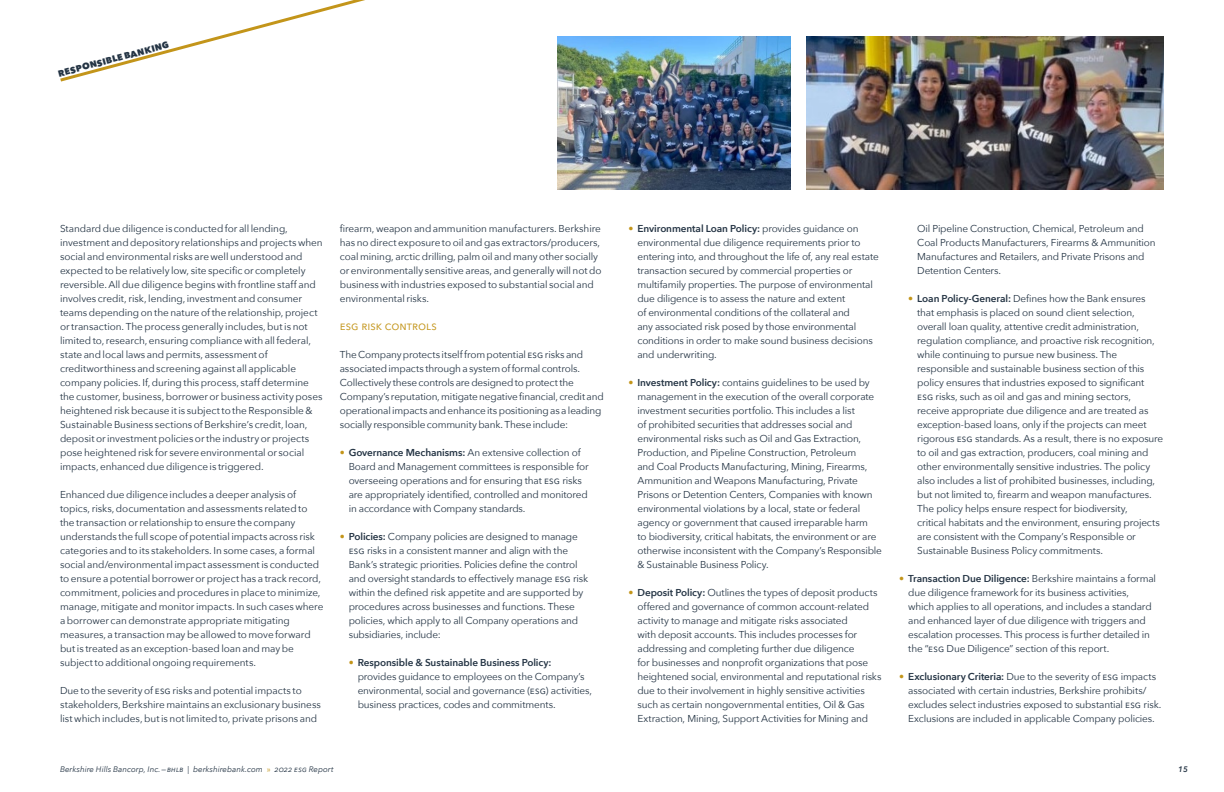
<style>
.page{position:relative;width:1224px;height:792px;background:#fff}
.page>*{position:absolute;margin:0;border:0;box-sizing:border-box;transform-origin:0 0}
.t1{font:12px "Avenir Next";color:#c3951a}
.t2{font:10px/14px "Avenir Next";letter-spacing:-.01em;color:#243444}
.t3{font:800 9px "Avenir Next";color:#243444}
.t4{font:italic 8px "Avenir Next";letter-spacing:.005em;color:#243444}
.t5{font:italic 600 8px "Avenir Next";color:#243444}
.s1{font-weight:700;color:#c3951a}
.s2{font-weight:600}
.s3{font-style:normal;color:#c3951a}
</style>
<div class="page">
<svg style="left:60px;top:0;width:305px;height:82px"></svg>
<img style="left:806px;top:36px;width:358px;height:154px">
<img style="left:557px;top:36px;width:234px;height:154px">
<p class="t3" style="left:57px;top:68px;width:116px;rotate:-15deg">RESPONSIBLE BANKING</p>
<p class="t2" style="left:60px;top:221px;width:264px">Standard due diligence is conducted for all lending, investment and depository relationships and projects when social and environmental risks are well understood and expected to be relatively low, site specific or completely reversible. All due diligence begins with frontline staff and involves credit, risk, lending, investment and consumer teams depending on the nature of the relationship, project or transaction. The process generally includes, but is not limited to, research, ensuring compliance with all federal, state and local laws and permits, assessment of creditworthiness and screening against all applicable company policies. If, during this process, staff determine the customer, business, borrower or business activity poses heightened risk because it is subject to the Responsible &amp; Sustainable Business sections of Berkshire’s credit, loan, deposit or investment policies or the industry or projects pose heightened risk for severe environmental or social impacts, enhanced due diligence is triggered.</p>
<p class="t2" style="left:60px;top:487px;width:265px">Enhanced due diligence includes a deeper analysis of topics, risks, documentation and assessments related to the transaction or relationship to ensure the company understands the full scope of potential impacts across risk categories and to its stakeholders. In some cases, a formal social and/environmental impact assessment is conducted to ensure a potential borrower or project has a track record, commitment, policies and procedures in place to minimize, manage, mitigate and monitor impacts. In such cases where a borrower can demonstrate appropriate mitigating measures, a transaction may be allowed to move forward but is treated as an exception-based loan and may be subject to additional ongoing requirements.</p>
<p class="t2" style="left:60px;top:683px;width:263px">Due to the severity of ESG risks and potential impacts to stakeholders, Berkshire maintains an exclusionary business list which includes, but is not limited to, private prisons and</p>
<p class="t2" style="left:340px;top:221px;width:263px">firearm, weapon and ammunition manufacturers. Berkshire has no direct exposure to oil and gas extractors/producers, coal mining, arctic drilling, palm oil and many other socially or environmentally sensitive areas, and generally will not do business with industries exposed to substantial social and environmental risks.</p>
<p class="t1" style="left:340px;top:316px;width:98px">ESG Risk Controls</p>
<p class="t2" style="left:340px;top:347px;width:265px">The Company protects itself from potential ESG risks and associated impacts through a system of formal controls.<br>Collectively these controls are designed to protect the Company’s reputation, mitigate negative financial, credit and operational impacts and enhance its positioning as a leading socially responsible community bank. These include:</p>
<p class="t2" style="left:349px;top:445px;width:241px;text-indent:-9px"><span class="s1">•</span> <span class="s2">Governance Mechanisms:</span> An extensive collection of Board and Management committees is responsible for overseeing operations and for ensuring that ESG risks are appropriately identified, controlled and monitored in accordance with Company standards.</p>
<p class="t2" style="left:349px;top:529px;width:241px;text-indent:-9px"><span class="s1">•</span> <span class="s2">Policies:</span> Company policies are designed to manage ESG risks in a consistent manner and align with the Bank’s strategic priorities. Policies define the control and oversight standards to effectively manage ESG risk within the defined risk appetite and are supported by procedures across businesses and functions. These policies, which apply to all Company operations and subsidiaries, include:</p>
<p class="t2" style="left:358px;top:655px;width:236px;text-indent:-9px"><span class="s1">•</span> <span class="s2">Responsible &amp; Sustainable Business Policy: </span>provides guidance to employees on the Company’s environmental, social and governance (ESG) activities, business practices, codes and commitments.</p>
<p class="t2" style="left:638px;top:221px;width:243px;text-indent:-9px"><span class="s1">•</span> <span class="s2">Environmental Loan Policy:</span> provides guidance on environmental due diligence requirements prior to entering into, and throughout the life of, any real estate transaction secured by commercial properties or multifamily properties. The purpose of environmental due diligence is to assess the nature and extent<br>of environmental conditions of the collateral and<br>any associated risk posed by those environmental conditions in order to make sound business decisions and underwriting.</p>
<p class="t2" style="left:638px;top:375px;width:246px;text-indent:-9px"><span class="s1">•</span> <span class="s2">Investment Policy:</span> contains guidelines to be used by management in the execution of the overall corporate investment securities portfolio. This includes a list<br>of prohibited securities that addresses social and environmental risks such as Oil and Gas Extraction, Production, and Pipeline Construction, Petroleum<br>and Coal Products Manufacturing, Mining, Firearms, Ammunition and Weapons Manufacturing, Private Prisons or Detention Centers, Companies with known environmental violations by a local, state or federal agency or government that caused irreparable harm<br>to biodiversity, critical habitats, the environment or are otherwise inconsistent with the Company’s Responsible &amp; Sustainable Business Policy.</p>
<p class="t2" style="left:638px;top:585px;width:245px;text-indent:-9px"><span class="s1">•</span> <span class="s2">Deposit Policy:</span> Outlines the types of deposit products offered and governance of common account-related activity to manage and mitigate risks associated<br>with deposit accounts. This includes processes for addressing and completing further due diligence<br>for businesses and nonprofit organizations that pose heightened social, environmental and reputational risks due to their involvement in highly sensitive activities such as certain nongovernmental entities, Oil &amp; Gas Extraction, Mining, Support Activities for Mining and</p>
<p class="t2" style="left:917px;top:221px;width:240px">Oil Pipeline Construction, Chemical, Petroleum and Coal Products Manufacturers, Firearms &amp; Ammunition Manufactures and Retailers, and Private Prisons and Detention Centers.</p>
<p class="t2" style="left:917px;top:291px;width:248px;text-indent:-9px"><span class="s1">•</span> <span class="s2">Loan Policy-General:</span> Defines how the Bank ensures that emphasis is placed on sound client selection, overall loan quality, attentive credit administration, regulation compliance, and proactive risk recognition, while continuing to pursue new business. The responsible and sustainable business section of this policy ensures that industries exposed to significant<br>ESG risks, such as oil and gas and mining sectors, receive appropriate due diligence and are treated as exception-based loans, only if the projects can meet rigorous ESG standards. As a result, there is no exposure to oil and gas extraction, producers, coal mining and other environmentally sensitive industries. The policy also includes a list of prohibited businesses, including, but not limited to, firearm and weapon manufactures.<br>The policy helps ensure respect for biodiversity,<br>critical habitats and the environment, ensuring projects are consistent with the Company’s Responsible or Sustainable Business Policy commitments.</p>
<p class="t2" style="left:908px;top:571px;width:249px;text-indent:-9px"><span class="s1">•</span> <span class="s2">Transaction Due Diligence:</span> Berkshire maintains a formal due diligence framework for its business activities, which applies to all operations, and includes a standard and enhanced layer of due diligence with triggers and escalation processes. This process is further detailed in the “ESG Due Diligence” section of this report.</p>
<p class="t2" style="left:908px;top:669px;width:255px;text-indent:-9px"><span class="s1">•</span> <span class="s2">Exclusionary Criteria:</span> Due to the severity of ESG impacts associated with certain industries, Berkshire prohibits/ excludes select industries exposed to substantial ESG risk.<br>Exclusions are included in applicable Company policies.</p>
<p class="t4" style="left:60px;top:763px;width:275px">Berkshire Hills Bancorp, Inc.—BHLB | berkshirebank.com <span class="s3">»</span> 2022 esg Report</p>
<p class="t5" style="left:1178px;top:762px;width:11px">15</p>
</div>
